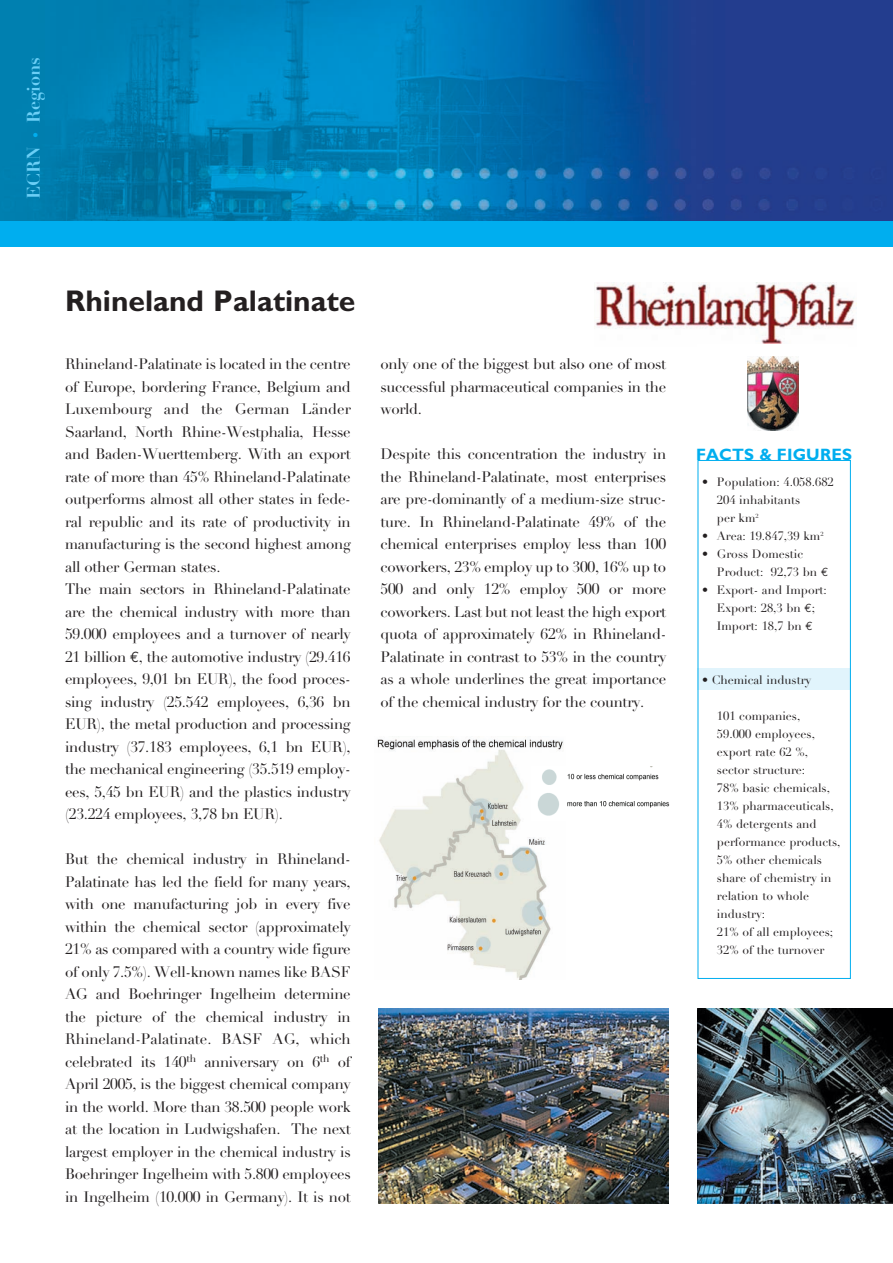
<style>
.page{position:relative;width:893px;height:1263px;background:#fff}
.page>*{position:absolute;margin:0;border:0;box-sizing:border-box;transform-origin:0 0}
.t1{font:700 30px "Gill Sans";color:#231f20}
.t2{font:700 18px "Didot LH";color:#6bcff6}
.t3{font:700 16.5px "Gill Sans";letter-spacing:.01em;color:#00aeef}
.t4{font:15px/22.5px "Didot LH";letter-spacing:-.02em;color:#231f20;text-align:justify}
.t5{font:12px/18px "Didot LH";color:#231f20}
.s1{font-weight:400;font-size:12px;color:#00aeef}
.s2{font-family:"Euro Mono"}
</style>
<div class="page">
<img style="left:595px;top:283px;width:261px;height:61px">
<div style="left:697px;top:669px;width:153px;height:21px;background:#e1f4fc"></div>
<img style="left:0;top:0;width:892px;height:221px">
<div style="left:0;top:221px;width:892px;height:26px;background:#00aeef"></div>
<img style="left:747px;top:357px;width:51px;height:74px">
<img style="left:377px;top:739px;width:187px;height:241px">
<img style="left:531px;top:766px;width:139px;height:55px">
<img style="left:697px;top:1009px;width:195px;height:195px">
<img style="left:378px;top:1008px;width:290px;height:195px">
<p class="t2" style="left:27px;top:199px;width:144px;rotate:-90deg">ECRN <span class="s1">•</span> Regions</p>
<h1 class="t1" style="left:65px;top:291px;width:292px">Rhineland Palatinate</h1>
<p class="t4" style="left:65px;top:354px;width:287px;text-align:left">Rhineland-Palatinate is located in the centre of Europe, bordering France, Belgium and Luxembourg and the German Länder Saarland, North Rhine-Westphalia, Hesse and Baden-Wuerttemberg. With an export rate of more than 45% Rhineland-Palatinate outperforms almost all other states in fede&shy;ral republic and its rate of productivity in manufacturing is the second highest among all other German states.<br>The main sectors in Rhineland-Palatinate are the chemical industry with more than 59.000 employees and a turnover of nearly 21 billion <span class="s2">€</span>, the automotive industry (29.416 employees, 9,01 bn EUR), the food proces&shy;sing industry (25.542 employees, 6,36 bn EUR), the metal production and processing industry (37.183 employees, 6,1 bn EUR), the mechanical engineering (35.519 employ&shy;ees, 5,45 bn EUR) and the plastics industry (23.224 employees, 3,78 bn EUR).</p>
<p class="t4" style="left:65px;top:849px;width:287px">But the chemical industry in Rhineland-Palatinate has led the field for many years, with one manufacturing job in every five within the chemical sector (approximately 21% as compared with a country wide figure of only 7.5%). Well-known names like BASF AG and Boehringer Ingelheim determine the picture of the chemical industry in Rhineland-Palatinate. BASF AG, which celebrated its 140<sup>th</sup> anniversary on 6<sup>th</sup> of April 2005, is the biggest chemical company in the world. More than 38.500 people work at the location in Ludwigshafen. The next largest employer in the chemical industry is Boehringer Ingelheim with 5.800 employees in Ingelheim (10.000 in Germany). It is not</p>
<p class="t4" style="left:380px;top:354px;width:287px">only one of the biggest but also one of most successful pharmaceutical companies in the world.</p>
<p class="t4" style="left:380px;top:444px;width:287px">Despite this concentration the industry in the Rhineland-Palatinate, most enterprises are pre-dominantly of a medium-size struc&shy;ture. In Rhineland-Palatinate 49% of the chemical enterprises employ less than 100 coworkers, 23% employ up to 300, 16% up to 500 and only 12% employ 500 or more coworkers. Last but not least the high export quota of approximately 62% in Rhineland-Palatinate in contrast to 53% in the country as a whole underlines the great importance of the chemical industry for the country.</p>
<p class="t3" style="left:696px;top:449px;width:158px">FACTS &amp; FIGURES</p>
<p class="t5" style="left:716px;top:474px;width:118px;text-indent:-15px">• Population: 4.058.682<br>204 inhabitants<br>per km<sup>2</sup></p>
<p class="t5" style="left:702px;top:528px;width:123px">• Area: 19.847,39 km<sup>2</sup></p>
<p class="t5" style="left:716px;top:546px;width:113px;text-indent:-15px">• Gross Domestic<br>Product: 92,73 bn <span class="s2">€</span></p>
<p class="t5" style="left:702px;top:582px;width:126px;text-align:center">• Export- and Import:<br>Export: 28,3 bn <span class="s2">€</span>;<br>Import: 18,7 bn <span class="s2">€</span></p>
<p class="t5" style="left:702px;top:672px;width:111px">• Chemical industry</p>
<p class="t5" style="left:716px;top:708px;width:125px">101 companies,<br>59.000 employees, export rate 62 %, sector structure:<br>78% basic chemicals,<br>13% pharmaceuticals,<br>4% detergents and performance products,<br>5% other chemicals share of chemistry in relation to whole industry:<br>21% of all employees;<br>32% of the turnover</p>
</div>
